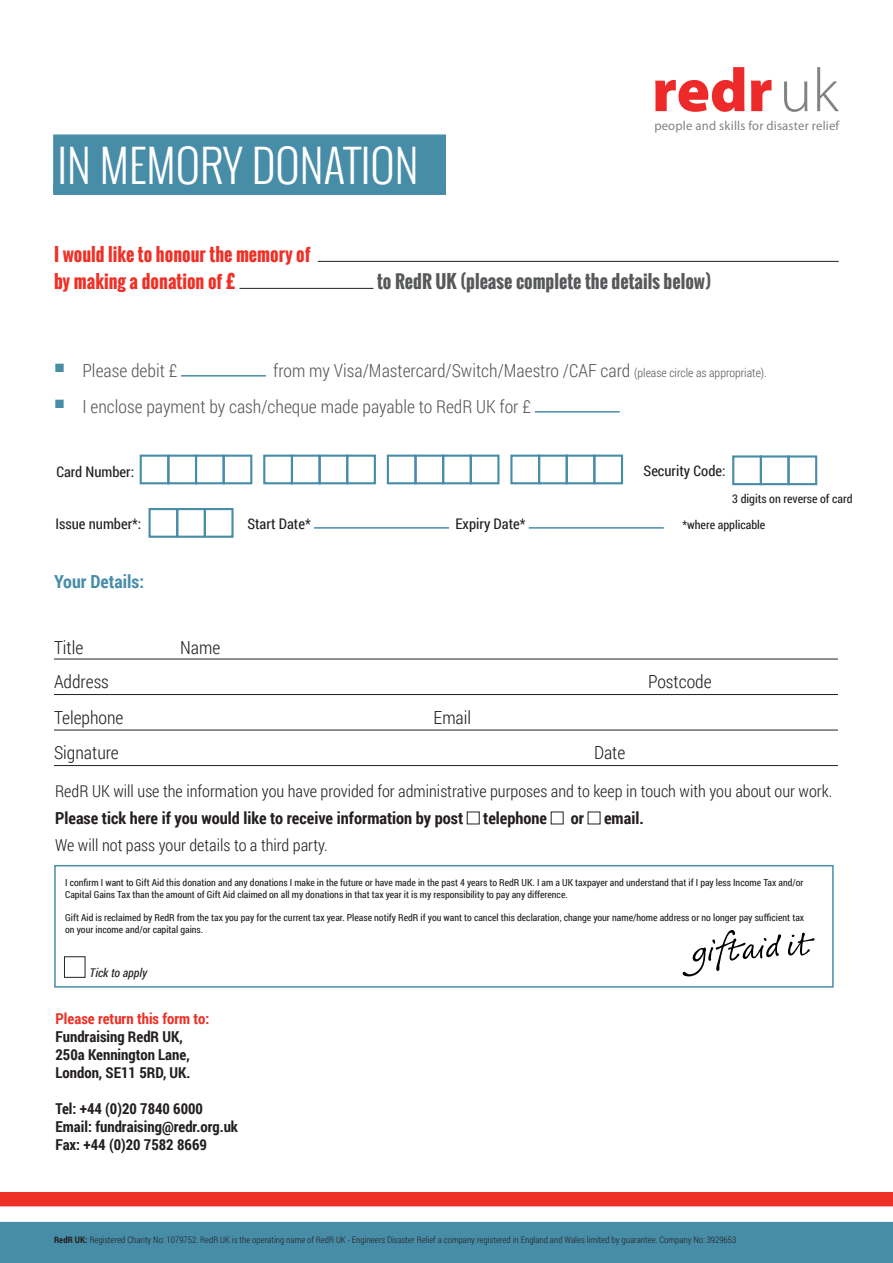
<style>
.page{position:relative;width:893px;height:1263px;background:#fff}
.page>*{position:absolute;margin:0;border:0;box-sizing:border-box;transform-origin:0 0}
.t1{font:900 61.95px "Myriad Pro";color:#ee2929}
.Statement_white_on_b{font:300 45px "Oswald";color:#fff}
.t2{font:300 18px "Roboto Condensed";color:#57585a}
.Normal_text{font:300 18px "Roboto Condensed";color:#231f20}
.Intro_text{font:700 18px/27px "Oswald";color:#ef3026}
.Intro_text-2{font:700 18px "Oswald";color:#57585a}
.Normal_text-2{font:700 18px "Roboto Condensed";color:#488da8}
.Normal_text-3{font:300 16.5px "Roboto Condensed";color:#231f20}
.Normal_text-4{font:700 16.5px "Roboto Condensed";color:#231f20}
.t3{font:700 15px "Roboto Condensed";color:#231f20}
.t4{font:700 15px "Roboto Condensed";color:#ef3026}
.Text_in_forms{font:14.7px "Roboto Condensed";color:#231f20}
.t5{font:13.05px "Myriad Pro";letter-spacing:.015em;color:#808285}
.Text_in_forms-2{font:12px "Roboto Condensed";color:#231f20}
.Text_in_forms-3{font:italic 12px "Roboto Condensed";color:#231f20}
.t6{font:9.75px/11.7px "Roboto Condensed";color:#231f20}
.Normal_text-5{font:300 9px "Roboto Condensed";color:#231f20}
.s1{font-weight:300;color:#808285}
.s2{font-size:12px}
.s3{font-weight:700}
</style>
<div class="page">
<div style="left:0;top:1192px;width:893px;height:14px;background:#ef3026"></div>
<div style="left:0;top:1222px;width:893px;height:41px;background:#488da8"></div>
<div style="left:53px;top:134px;width:393px;height:59px;background:#488da8"></div>
<div style="left:53px;top:184px;width:393px;height:11px;background:#488da8"></div>
<hr style="left:318px;top:261px;width:521px;height:1px;background:#231f20">
<hr style="left:240px;top:288px;width:133px;height:1px;background:#231f20">
<div style="left:467px;top:811px;width:13px;height:13px;border:1px solid #231f20"></div>
<hr style="left:181px;top:375px;width:85px;height:2px;background:#488da8">
<hr style="left:535px;top:411px;width:85px;height:2px;background:#488da8">
<div style="left:140px;top:455px;width:29px;height:29px;border:2px solid #488da8"></div>
<div style="left:167px;top:455px;width:30px;height:29px;border:2px solid #488da8"></div>
<div style="left:195px;top:455px;width:30px;height:29px;border:2px solid #488da8"></div>
<div style="left:223px;top:455px;width:29px;height:29px;border:2px solid #488da8"></div>
<div style="left:263px;top:455px;width:30px;height:29px;border:2px solid #488da8"></div>
<div style="left:291px;top:455px;width:30px;height:29px;border:2px solid #488da8"></div>
<div style="left:319px;top:455px;width:29px;height:29px;border:2px solid #488da8"></div>
<div style="left:346px;top:455px;width:30px;height:29px;border:2px solid #488da8"></div>
<div style="left:387px;top:455px;width:30px;height:29px;border:2px solid #488da8"></div>
<div style="left:414px;top:455px;width:30px;height:29px;border:2px solid #488da8"></div>
<div style="left:442px;top:455px;width:30px;height:29px;border:2px solid #488da8"></div>
<div style="left:470px;top:455px;width:29px;height:29px;border:2px solid #488da8"></div>
<div style="left:510px;top:455px;width:30px;height:29px;border:2px solid #488da8"></div>
<div style="left:538px;top:455px;width:30px;height:29px;border:2px solid #488da8"></div>
<div style="left:566px;top:455px;width:29px;height:29px;border:2px solid #488da8"></div>
<div style="left:593px;top:455px;width:30px;height:29px;border:2px solid #488da8"></div>
<div style="left:732px;top:455px;width:30px;height:30px;border:2px solid #488da8"></div>
<div style="left:760px;top:455px;width:30px;height:30px;border:2px solid #488da8"></div>
<div style="left:787px;top:455px;width:30px;height:30px;border:2px solid #488da8"></div>
<hr style="left:314px;top:527px;width:135px;height:2px;background:#488da8">
<hr style="left:529px;top:527px;width:135px;height:2px;background:#488da8">
<div style="left:149px;top:508px;width:29px;height:30px;border:2px solid #488da8"></div>
<div style="left:176px;top:508px;width:30px;height:30px;border:2px solid #488da8"></div>
<div style="left:204px;top:508px;width:30px;height:30px;border:2px solid #488da8"></div>
<hr style="left:54px;top:659px;width:784px;height:1px;background:#231f20">
<hr style="left:54px;top:694px;width:784px;height:1px;background:#231f20">
<hr style="left:54px;top:730px;width:784px;height:1px;background:#231f20">
<hr style="left:54px;top:765px;width:784px;height:1px;background:#231f20">
<svg style="left:682px;top:930px;width:133px;height:46px"></svg>
<div style="left:54px;top:865px;width:780px;height:123px;border:2px solid #488da8"></div>
<div style="left:64px;top:956px;width:21px;height:22px;border:1px solid #231f20"></div>
<p class="Statement_white_on_b" style="left:57px;top:133px;width:363px">IN MEMORY DONATION</p>
<p class="t1" style="left:652px;top:49px;width:188px">redr<span class="s1">uk</span></p>
<p class="t5" style="left:654px;top:118px;width:186px">people and skills for disaster relief</p>
<p class="Intro_text" style="left:54px;top:241px;width:258px">I would like to honour the memory of by making a donation of £</p>
<p class="Intro_text-2" style="left:377px;top:267px;width:336px">to RedR UK (please complete the details below)</p>
<p class="t2" style="left:56px;top:358px;width:123px"><sup>■</sup> Please debit £</p>
<p class="t2" style="left:273px;top:358px;width:495px">from my Visa/Mastercard/Switch/Maestro /CAF card <span class="s2">(please circle as appropriate).</span></p>
<p class="t2" style="left:56px;top:394px;width:477px"><sup>■</sup> I enclose payment by cash/cheque made payable to RedR UK for £</p>
<p class="Text_in_forms" style="left:56px;top:462px;width:79px">Card Number:</p>
<p class="Text_in_forms" style="left:644px;top:461px;width:83px">Security Code:</p>
<p class="Text_in_forms-2" style="left:732px;top:490px;width:122px">3 digits on reverse of card</p>
<p class="Text_in_forms" style="left:56px;top:513px;width:87px">Issue number*:</p>
<p class="Text_in_forms" style="left:247px;top:513px;width:65px">Start Date*</p>
<p class="Text_in_forms" style="left:455px;top:513px;width:72px">Expiry Date*</p>
<p class="Text_in_forms-2" style="left:682px;top:517px;width:84px">*where applicable</p>
<p class="Normal_text-2" style="left:54px;top:568px;width:92px">Your Details:</p>
<p class="Normal_text" style="left:54px;top:635px;width:31px">Title</p>
<p class="Normal_text" style="left:180px;top:635px;width:42px">Name</p>
<p class="Normal_text" style="left:54px;top:669px;width:56px">Address</p>
<p class="Normal_text" style="left:648px;top:669px;width:65px">Postcode</p>
<p class="Normal_text" style="left:54px;top:705px;width:71px">Telephone</p>
<p class="Normal_text" style="left:433px;top:705px;width:39px">Email</p>
<p class="Normal_text" style="left:54px;top:740px;width:66px">Signature</p>
<p class="Normal_text" style="left:594px;top:740px;width:33px">Date</p>
<p class="Normal_text-3" style="left:55px;top:780px;width:778px">RedR UK will use the information you have provided for administrative purposes and to keep in touch with you about our work.</p>
<p class="Normal_text-4" style="left:55px;top:807px;width:493px">Please tick here if you would like to receive information by post telephone</p>
<p class="Normal_text-4" style="left:571px;top:807px;width:74px">or email.</p>
<p class="Normal_text-3" style="left:55px;top:834px;width:274px">We will not pass your details to a third party.</p>
<p class="t6" style="left:65px;top:876px;width:740px">I confirm I want to Gift Aid this donation and any donations I make in the future or have made in the past 4 years to RedR UK. I am a UK taxpayer and understand that if I pay less Income Tax and/or<br>Capital Gains Tax than the amount of Gift Aid claimed on all my donations in that tax year it is my responsibility to pay any difference.</p>
<p class="t6" style="left:65px;top:911px;width:740px">Gift Aid is reclaimed by RedR from the tax you pay for the current tax year. Please notify RedR if you want to cancel this declaration, change your name/home address or no longer pay sufficient tax on your income and/or capital gains.</p>
<p class="Text_in_forms-3" style="left:90px;top:965px;width:59px">Tick to apply</p>
<p class="t4" style="left:56px;top:1008px;width:155px">Please return this form to:</p>
<p class="t3" style="left:56px;top:1026px;width:129px">Fundraising RedR UK,</p>
<p class="t3" style="left:56px;top:1044px;width:136px">250a Kennington Lane,</p>
<p class="t3" style="left:56px;top:1062px;width:137px">London, SE11 5RD, UK.</p>
<p class="t3" style="left:56px;top:1098px;width:149px">Tel: +44 (0)20 7840 6000</p>
<p class="t3" style="left:56px;top:1116px;width:184px">Email: fundraising@redr.org.uk</p>
<p class="t3" style="left:56px;top:1134px;width:153px">Fax: +44 (0)20 7582 8669</p>
<p class="Normal_text-5" style="left:54px;top:1233px;width:684px"><span class="s3">RedR UK:</span> Registered Charity No: 1079752. RedR UK is the operating name of RedR UK - Engineers Disaster Relief a company registered in England and Wales limited by guarantee. Company No: 3929653</p>
</div>
